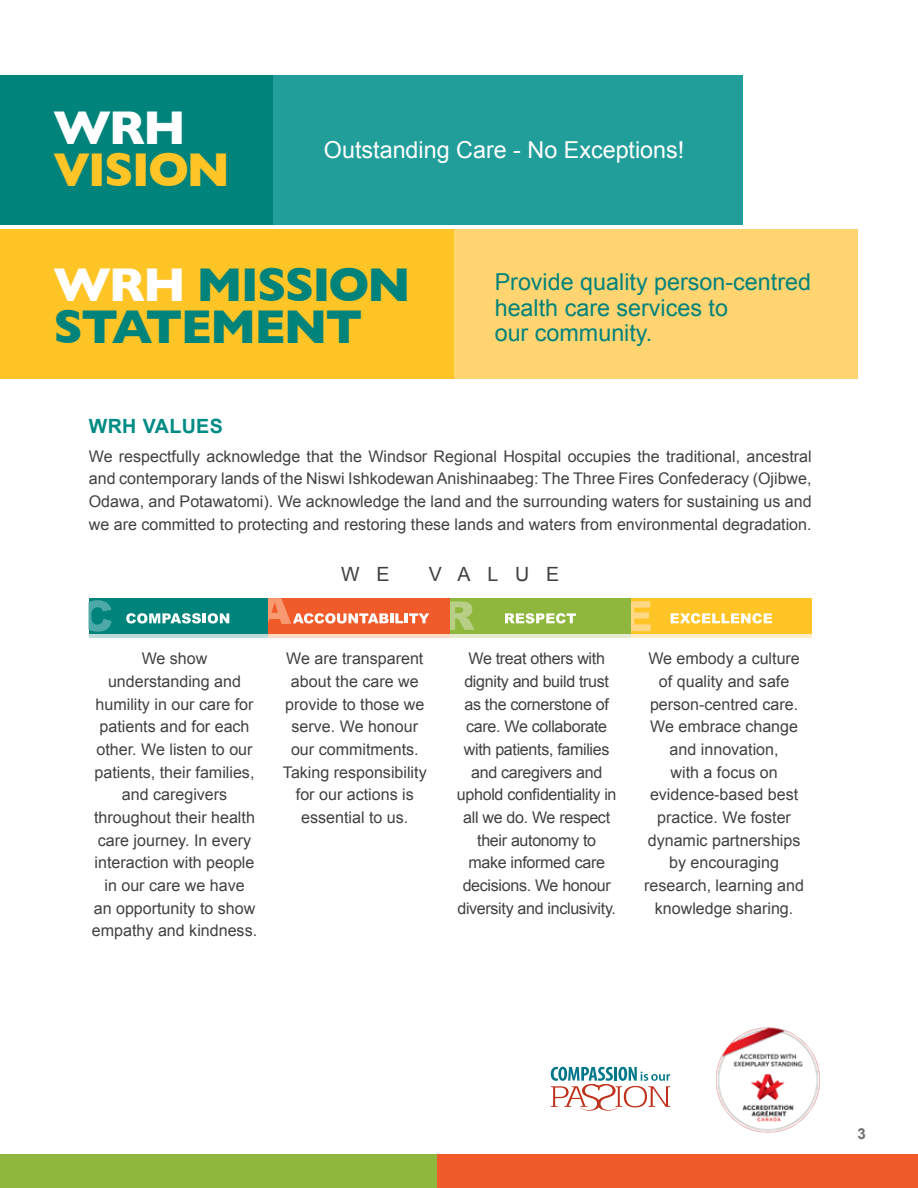
<style>
.page{position:relative;width:918px;height:1188px;background:#fff}
.page>*{position:absolute;margin:0;border:0;box-sizing:border-box;transform-origin:0 0}
.t1{font:700 48.3px/42px "Gill Sans";letter-spacing:-.04em;color:#00837b}
.t2{font:700 48.3px "Gill Sans";letter-spacing:-.04em;color:#ffc425}
.t3{font:700 48.3px "Gill Sans";color:#fff}
.t4{font:23.4px/25.3px "Arial";color:#00837b}
.t5{font:23.4px "Arial";color:#fff}
.t6{font:700 19.65px "Arial";letter-spacing:.02em;color:#008b85}
.t7{font:19.65px "Arial";letter-spacing:.86em;color:#414042}
.t8{font:16.05px/22.6px "Arial";color:#414042;text-align:center}
.t9{font:16.05px/22.6px "Arial";letter-spacing:-.02em;color:#414042;text-align:center}
.t10{font:700 15.15px "Arial";color:#6d6e71}
.s1{color:#fff}
</style>
<div class="page">
<div style="left:0;top:230px;width:456px;height:149px;background:#ffc425"></div>
<div style="left:454px;top:230px;width:403px;height:149px;background:#ffd471"></div>
<div style="left:0;top:75px;width:273px;height:149px;background:#00837b"></div>
<div style="left:273px;top:75px;width:470px;height:149px;background:#229e9a"></div>
<hr style="left:631px;top:634px;width:181px;height:4px;background:#ffedc7">
<div style="left:631px;top:598px;width:181px;height:36px;background:#ffc425"></div>
<svg style="left:671px;top:613px;width:101px;height:11px"></svg>
<svg style="left:631px;top:601px;width:20px;height:30px"></svg>
<hr style="left:450px;top:634px;width:180px;height:4px;background:#e5ebd1">
<div style="left:450px;top:598px;width:180px;height:36px;background:#8fb73e"></div>
<svg style="left:505px;top:613px;width:71px;height:11px"></svg>
<svg style="left:450px;top:602px;width:25px;height:28px"></svg>
<hr style="left:267px;top:634px;width:183px;height:4px;background:#fddac6">
<div style="left:267px;top:598px;width:183px;height:36px;background:#f15a29"></div>
<svg style="left:267px;top:598px;width:162px;height:26px"></svg>
<hr style="left:89px;top:634px;width:178px;height:4px;background:#bddbd9">
<div style="left:89px;top:598px;width:178px;height:36px;background:#00837b"></div>
<svg style="left:126px;top:613px;width:103px;height:11px"></svg>
<svg style="left:88px;top:600px;width:24px;height:32px"></svg>
<svg style="left:551px;top:1067px;width:119px;height:44px"></svg>
<img style="left:716px;top:1027px;width:104px;height:106px">
<div style="left:0;top:1155px;width:438px;height:33px;background:#8fb73e"></div>
<div style="left:438px;top:1155px;width:480px;height:33px;background:#f15a29"></div>
<h1 class="t3" style="left:53px;top:90px;width:134px">WRH</h1>
<h1 class="t2" style="left:53px;top:132px;width:178px">VISION</h1>
<h2 class="t5" style="left:324px;top:134px;width:362px">Outstanding Care - No Exceptions!</h2>
<h1 class="t1" style="left:53px;top:262px;width:359px"><span class="s1">WRH</span> MISSION<br>STATEMENT</h1>
<h2 class="t4" style="left:495px;top:270px;width:318px">Provide quality person-centred health care services to<br>our community.</h2>
<p class="t6" style="left:89px;top:414px;width:136px">WRH VALUES</p>
<p class="t8" style="left:89px;top:445px;width:724px;text-align:justify">We respectfully acknowledge that the Windsor Regional Hospital occupies the traditional, ancestral and contemporary lands of the Niswi Ishkodewan Anishinaabeg: The Three Fires Confederacy (Ojibwe, Odawa, and Potawatomi). We acknowledge the land and the surrounding waters for sustaining us and we are committed to protecting and restoring these lands and waters from environmental degradation.</p>
<p class="t7" style="left:341px;top:562px;width:50px">W E</p>
<p class="t7" style="left:429px;top:562px;width:132px">VALUE</p>
<p class="t8" style="left:92px;top:647px;width:167px">We show understanding and humility in our care for patients and for each other. We listen to our patients, their families, and caregivers throughout their health care journey. In every interaction with people in our care we have<br>an opportunity to show empathy and kindness.</p>
<p class="t9" style="left:457px;top:647px;width:161px">We treat others with dignity and build trust as the cornerstone of care. We collaborate with patients, families and caregivers and uphold confidentiality in all we do. We respect their autonomy to make informed care decisions. We honour diversity and inclusivity.</p>
<p class="t8" style="left:283px;top:647px;width:145px">We are transparent about the care we provide to those we serve. We honour our commitments.<br>Taking responsibility for our actions is essential to us.</p>
<p class="t8" style="left:644px;top:647px;width:161px">We embody a culture of quality and safe person-centred care.<br>We embrace change and innovation,<br>with a focus on evidence-based best practice. We foster dynamic partnerships by encouraging research, learning and knowledge sharing.</p>
<p class="t10" style="left:857px;top:1124px;width:10px">3</p>
</div>
